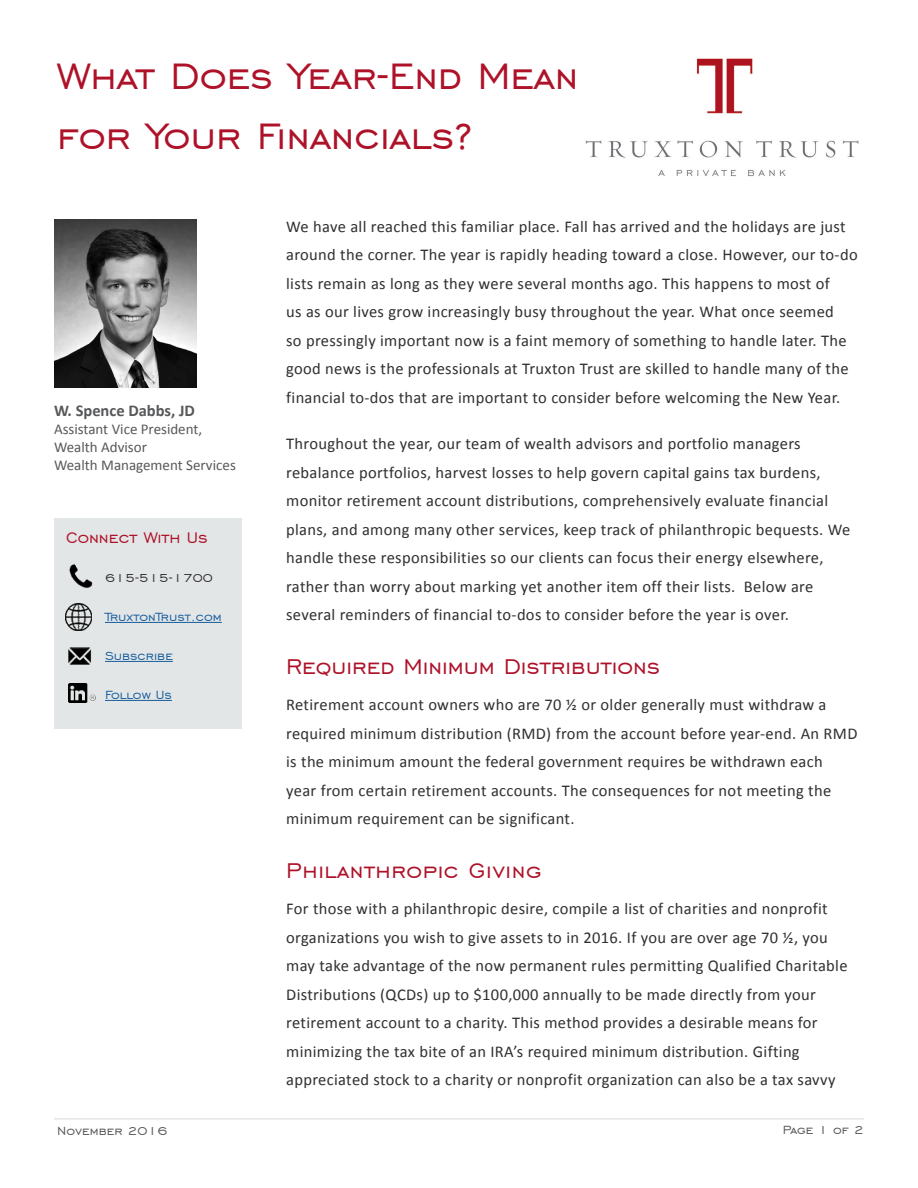
<style>
.page{position:relative;width:918px;height:1188px;background:#fff}
.page>*{position:absolute;margin:0;border:0;box-sizing:border-box;transform-origin:0 0}
.t1{font:46.5px/60px "Engravers Gothic BT";color:#ae1229}
.t2{font:27px "Engravers Gothic BT";color:#ae1229}
.t3{font:27px "Engravers Gothic BT";letter-spacing:.02em;color:#ae1229}
.t4{font:19.5px "Engravers Gothic BT";color:#ae1229}
.t5{font:16.5px/28.5px "Calibri";letter-spacing:.02em;color:#312f30}
.t6{font:700 16.5px "Calibri";color:#57585a}
.t7{font:15px "Calibri";color:#57585a}
.t8{font:15px "Engravers Gothic BT";color:#175d9e}
.Paragraph_Style_1{font:15px "Engravers Gothic BT";color:#57585a}
.t9{font:15px "Engravers Gothic BT";color:#312f30}
</style>
<div class="page">
<img style="left:585px;top:58px;width:274px;height:119px">
<hr style="left:54px;top:1118px;width:810px;height:2px;background:#e3e6e6">
<img style="left:54px;top:219px;width:142px;height:169px">
<div style="left:54px;top:518px;width:187px;height:211px;background:#e3e6e6"></div>
<hr style="left:105px;top:622px;width:117px;height:1px;background:#175d9e">
<hr style="left:105px;top:661px;width:68px;height:1px;background:#175d9e">
<hr style="left:105px;top:700px;width:67px;height:1px;background:#175d9e">
<img style="left:69px;top:564px;width:24px;height:24px">
<img style="left:68px;top:647px;width:23px;height:18px">
<img style="left:65px;top:603px;width:27px;height:28px">
<img style="left:68px;top:683px;width:27px;height:19px">
<p class="t1" style="left:57px;top:46px;width:523px">What Does Year-End Mean for Your Financials?</p>
<p class="t6" style="left:54px;top:400px;width:143px">W. Spence Dabbs, JD</p>
<p class="t7" style="left:54px;top:419px;width:150px">Assistant Vice President,</p>
<p class="t7" style="left:54px;top:437px;width:94px">Wealth Advisor</p>
<p class="t7" style="left:54px;top:455px;width:183px">Wealth Management Services</p>
<p class="t4" style="left:66px;top:527px;width:143px">Connect With Us</p>
<p class="t9" style="left:105px;top:570px;width:109px">615-515-1700</p>
<p class="t8" style="left:105px;top:609px;width:118px">TruxtonTrust.com</p>
<p class="t8" style="left:105px;top:648px;width:69px">Subscribe</p>
<p class="t8" style="left:105px;top:687px;width:68px">Follow Us</p>
<p class="Paragraph_Style_1" style="left:57px;top:1122px;width:112px">November 2016</p>
<p class="t5" style="left:286px;top:212px;width:573px">We have all reached this familiar place. Fall has arrived and the holidays are just around the corner. The year is rapidly heading toward a close. However, our to-do lists remain as long as they were several months ago. This happens to most of<br>us as our lives grow increasingly busy throughout the year. What once seemed<br>so pressingly important now is a faint memory of something to handle later. The good news is the professionals at Truxton Trust are skilled to handle many of the financial to-dos that are important to consider before welcoming the New Year.</p>
<p class="t5" style="left:286px;top:430px;width:566px">Throughout the year, our team of wealth advisors and portfolio managers rebalance portfolios, harvest losses to help govern capital gains tax burdens, monitor retirement account distributions, comprehensively evaluate financial plans, and among many other services, keep track of philanthropic bequests. We handle these responsibilities so our clients can focus their energy elsewhere, rather than worry about marking yet another item off their lists. Below are several reminders of financial to-dos to consider before the year is over.</p>
<p class="t2" style="left:286px;top:652px;width:376px">Required Minimum Distributions</p>
<p class="t5" style="left:286px;top:691px;width:573px">Retirement account owners who are 70 ½ or older generally must withdraw a required minimum distribution (RMD) from the account before year-end. An RMD is the minimum amount the federal government requires be withdrawn each<br>year from certain retirement accounts. The consequences for not meeting the minimum requirement can be significant.</p>
<p class="t3" style="left:286px;top:856px;width:257px">Philanthropic Giving</p>
<p class="t5" style="left:286px;top:895px;width:563px">For those with a philanthropic desire, compile a list of charities and nonprofit organizations you wish to give assets to in 2016. If you are over age 70 ½, you may take advantage of the now permanent rules permitting Qualified Charitable Distributions (QCDs) up to $100,000 annually to be made directly from your retirement account to a charity. This method provides a desirable means for minimizing the tax bite of an IRA’s required minimum distribution. Gifting appreciated stock to a charity or nonprofit organization can also be a tax savvy</p>
<p class="Paragraph_Style_1" style="left:783px;top:1122px;width:83px">Page 1 of 2</p>
</div>
